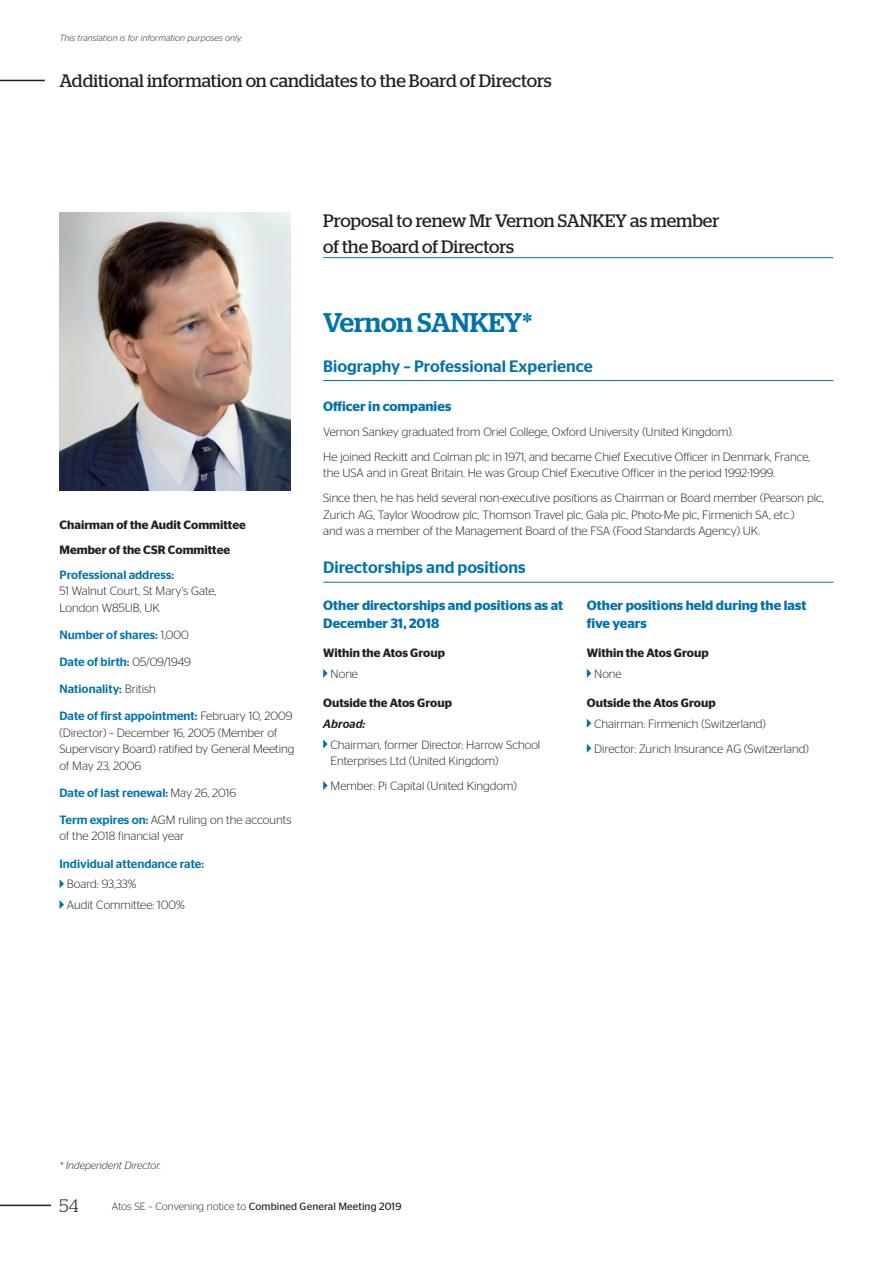
<style>
.page{position:relative;width:893px;height:1263px;background:#fff}
.page>*{position:absolute;margin:0;border:0;box-sizing:border-box;transform-origin:0 0}
.t1{font:500 27px "Stag";letter-spacing:-.005em;color:#0073ae}
.t2{font:18px/25.5px "Stag";color:#231f20}
.t3{font:300 18px "Stag";color:#231f20}
.t4{font:500 16.5px "Stag Sans";color:#0073ae}
.t5{font:600 13.5px/18px "Stag Sans";color:#0073ae}
.t6{font:300 12px/16.5px "Stag Sans";color:#231f20}
.t7{font:500 12px "Stag Sans";color:#0073ae}
.t8{font:600 12px/25px "Stag Sans";color:#231f20}
.t9{font:italic 500 12px "Stag Sans";color:#231f20}
.t10{font:10.5px "Stag Sans";letter-spacing:.01em;color:#231f20}
.t11{font:italic 300 10.5px "Stag Sans";color:#231f20}
.t12{font:italic 300 9px "Stag Sans";letter-spacing:.01em;color:#231f20}
.s1{font-weight:300;color:#231f20}
.s2{font-weight:500;color:#0073ae}
.s3{font-weight:300}
</style>
<div class="page">
<hr style="left:0;top:1204px;width:51px;height:2px;background:#231f20">
<hr style="left:0;top:80px;width:45px;height:1px;background:#231f20">
<svg style="left:60px;top:880px;width:4px;height:8px"></svg>
<svg style="left:60px;top:900px;width:4px;height:9px"></svg>
<img style="left:60px;top:213px;width:231px;height:277px">
<hr style="left:323px;top:257px;width:510px;height:1px;background:#0073ae">
<hr style="left:323px;top:380px;width:510px;height:1px;background:#0073ae">
<hr style="left:323px;top:582px;width:510px;height:1px;background:#0073ae">
<svg style="left:323px;top:669px;width:5px;height:9px"></svg>
<svg style="left:323px;top:739px;width:5px;height:9px"></svg>
<svg style="left:323px;top:781px;width:5px;height:9px"></svg>
<svg style="left:587px;top:669px;width:4px;height:9px"></svg>
<svg style="left:587px;top:719px;width:4px;height:9px"></svg>
<svg style="left:587px;top:744px;width:4px;height:9px"></svg>
<p class="t12" style="left:60px;top:33px;width:184px">This translation is for information purposes only.</p>
<h2 class="t2" style="left:60px;top:67px;width:494px">Additional information on candidates to the Board of Directors</h2>
<p class="t8" style="left:60px;top:512px;width:188px">Chairman of the Audit Committee<br>Member of the CSR Committee</p>
<p class="t7" style="left:60px;top:567px;width:116px">Professional address:</p>
<p class="t6" style="left:60px;top:582px;width:158px">51 Walnut Court, St Mary’s Gate,<br>London W85UB, UK</p>
<p class="t7" style="left:60px;top:628px;width:131px">Number of shares: <span class="s1">1,000</span></p>
<p class="t7" style="left:60px;top:655px;width:133px">Date of birth: <span class="s1">05/09/1949</span></p>
<p class="t7" style="left:60px;top:682px;width:98px">Nationality: <span class="s1">British</span></p>
<p class="t6" style="left:60px;top:708px;width:236px"><span class="s2">Date of first appointment:</span> February 10, 2009 (Director) – December 16, 2005 (Member of Supervisory Board) ratified by General Meeting of May 23, 2006</p>
<p class="t7" style="left:60px;top:786px;width:178px">Date of last renewal: <span class="s1">May 26, 2016</span></p>
<p class="t6" style="left:60px;top:811px;width:233px"><span class="s2">Term expires on:</span> AGM ruling on the accounts of the 2018 financial year</p>
<p class="t7" style="left:60px;top:856px;width:146px">Individual attendance rate:</p>
<p class="t6" style="left:67px;top:874px;width:119px;line-height:20.7px">Board: 93,33%<br>Audit Committee: 100%</p>
<h2 class="t2" style="left:323px;top:208px;width:398px">Proposal to renew Mr Vernon SANKEY as member of the Board of Directors</h2>
<h1 class="t1" style="left:323px;top:307px;width:210px">Vernon SANKEY*</h1>
<h3 class="t4" style="left:323px;top:356px;width:271px">Biography – Professional Experience</h3>
<p class="t5" style="left:323px;top:397px;width:130px">Officer in companies</p>
<p class="t6" style="left:323px;top:419px;width:489px;line-height:25px">Vernon Sankey graduated from Oriel College, Oxford University (United Kingdom).<br>He joined Reckitt and Colman plc in 1971, and became Chief Executive Officer in Denmark, France,</p>
<p class="t6" style="left:323px;top:460px;width:502px;line-height:25px">the USA and in Great Britain. He was Group Chief Executive Officer in the period 1992-1999.<br>Since then, he has held several non-executive positions as Chairman or Board member (Pearson plc,</p>
<p class="t6" style="left:323px;top:506px;width:473px">Zurich AG, Taylor Woodrow plc, Thomson Travel plc, Gala plc, Photo-Me plc, Firmenich SA, etc.) and was a member of the Management Board of the FSA (Food Standards Agency) UK.</p>
<h3 class="t4" style="left:323px;top:558px;width:204px">Directorships and positions</h3>
<p class="t5" style="left:323px;top:596px;width:242px">Other directorships and positions as at<br>December 31, 2018</p>
<p class="t8" style="left:323px;top:640px;width:123px">Within the Atos Group</p>
<p class="t6" style="left:331px;top:665px;width:29px">None</p>
<p class="t8" style="left:323px;top:690px;width:130px">Outside the Atos Group</p>
<p class="t9" style="left:323px;top:717px;width:43px">Abroad:</p>
<p class="t6" style="left:331px;top:736px;width:211px">Chairman, former Director: Harrow School<br>Enterprises Ltd (United Kingdom)</p>
<p class="t6" style="left:331px;top:777px;width:188px">Member: Pi Capital (United Kingdom)</p>
<p class="t5" style="left:587px;top:596px;width:221px">Other positions held during the last five years</p>
<p class="t8" style="left:587px;top:640px;width:123px">Within the Atos Group</p>
<p class="t6" style="left:594px;top:665px;width:29px">None</p>
<p class="t8" style="left:587px;top:690px;width:130px">Outside the Atos Group</p>
<p class="t6" style="left:594px;top:711px;width:216px;line-height:25px">Chairman: Firmenich (Switzerland)<br>Director: Zurich Insurance AG (Switzerland)</p>
<p class="t11" style="left:60px;top:1160px;width:103px">* Independent Director.</p>
<h2 class="t3" style="left:60px;top:1196px;width:21px">54</h2>
<p class="t10" style="left:112px;top:1200px;width:291px"><span class="s3">Atos SE – Convening notice to</span> Combined General Meeting 2019</p>
</div>
